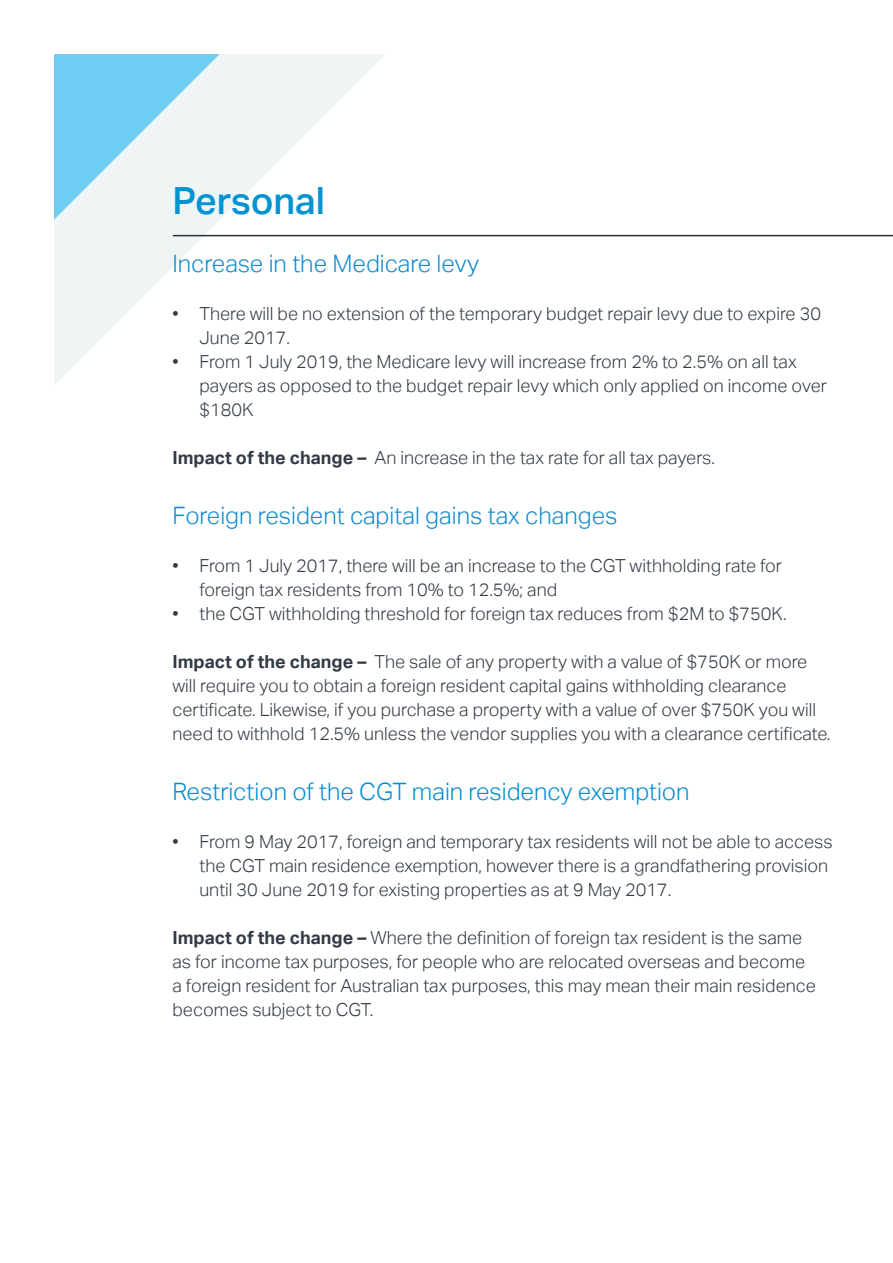
<style>
.page{position:relative;width:893px;height:1263px;background:#fff}
.page>*{position:absolute;margin:0;border:0;box-sizing:border-box;transform-origin:0 0}
.t1{font:500 37.5px "Aktiv Grotesk";color:#0093d2}
.t2{font:300 24px "Aktiv Grotesk";color:#128bcc}
.t3{font:300 24px "Aktiv Grotesk";color:#008cd1}
.t4{font:300 18px/24px "Aktiv Grotesk";color:#323a45}
.s1{font-weight:700}
</style>
<div class="page">
<svg style="left:54px;top:54px;width:331px;height:330px"></svg>
<svg style="left:54px;top:54px;width:166px;height:166px"></svg>
<hr style="left:173px;top:235px;width:720px;height:1px;background:#2d3136">
<h1 class="t1" style="left:172px;top:179px;width:154px">Personal</h1>
<h2 class="t2" style="left:172px;top:249px;width:308px">Increase in the Medicare levy</h2>
<p class="t4" style="left:199px;top:301px;width:623px;text-indent:-27px">• There will be no extension of the temporary budget repair levy due to expire 30<br>June 2017.</p>
<p class="t4" style="left:199px;top:349px;width:629px;text-indent:-27px">• From 1 July 2019, the Medicare levy will increase from 2% to 2.5% on all tax payers as opposed to the budget repair levy which only applied on income over $180K</p>
<p class="t4" style="left:172px;top:445px;width:544px"><span class="s1">Impact of the change –</span> An increase in the tax rate for all tax payers.</p>
<h2 class="t2" style="left:172px;top:501px;width:447px">Foreign resident capital gains tax changes</h2>
<p class="t4" style="left:199px;top:553px;width:584px;text-indent:-27px">• From 1 July 2017, there will be an increase to the CGT withholding rate for foreign tax residents from 10% to 12.5%; and</p>
<p class="t4" style="left:172px;top:601px;width:616px">• the CGT withholding threshold for foreign tax reduces from $2M to $750K.</p>
<p class="t4" style="left:172px;top:649px;width:660px"><span class="s1">Impact of the change –</span> The sale of any property with a value of $750K or more will require you to obtain a foreign resident capital gains withholding clearance certificate. Likewise, if you purchase a property with a value of over $750K you will need to withhold 12.5% unless the vendor supplies you with a clearance certificate.</p>
<h2 class="t3" style="left:172px;top:777px;width:519px">Restriction of the CGT main residency exemption</h2>
<p class="t4" style="left:199px;top:829px;width:635px;text-indent:-27px">• From 9 May 2017, foreign and temporary tax residents will not be able to access the CGT main residence exemption, however there is a grandfathering provision until 30 June 2019 for existing properties as at 9 May 2017.</p>
<p class="t4" style="left:172px;top:925px;width:645px"><span class="s1">Impact of the change –</span> Where the definition of foreign tax resident is the same as for income tax purposes, for people who are relocated overseas and become a foreign resident for Australian tax purposes, this may mean their main residence becomes subject to CGT.</p>
</div>
